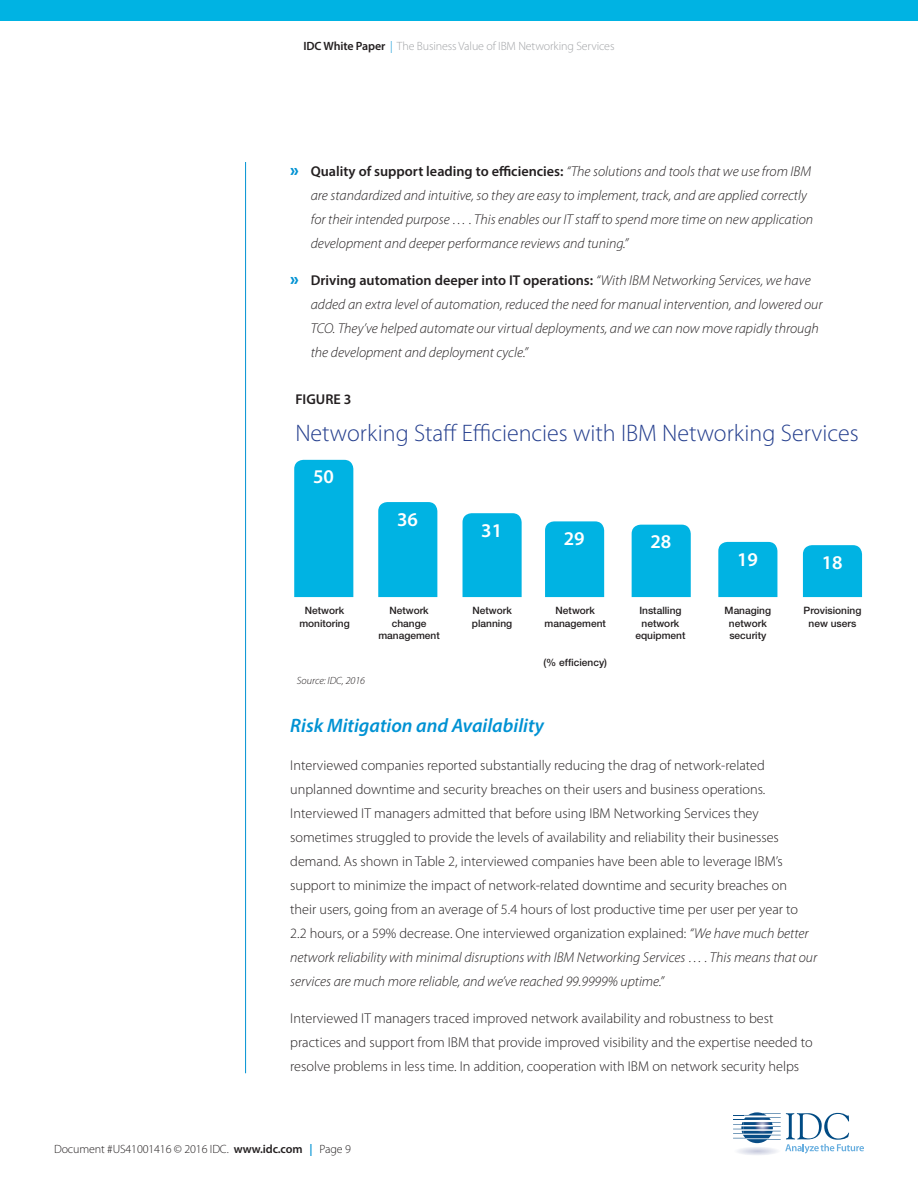
<style>
.page{position:relative;width:918px;height:1188px;background:#fff}
.page>*{position:absolute;margin:0;border:0;box-sizing:border-box;transform-origin:0 0}
.t1{font:300 24px "Myriad Pro";color:#253f8e}
.t2{font:italic 600 19.5px "Myriad Pro";color:#0092d3}
.t3{font:600 19.5px "Myriad Pro";color:#fff}
.t4{font:300 14.25px/24px "Myriad Pro";color:#231f20}
.t5{font:italic 300 14.25px/24px "Myriad Pro";color:#231f20}
.t6{font:600 14.25px "Myriad Pro";color:#231f20}
.t7{font:300 12px "Myriad Pro";letter-spacing:-.01em;color:#a1a3a6}
.t8{font:300 12px "Myriad Pro";letter-spacing:-.01em;color:#231f20}
.t9{font:italic 300 10.5px "Myriad Pro";color:#231f20}
.t10{font:500 10.2px/12.1px "Helvetica Neue";color:#231f20;text-align:center}
.s1{font-weight:600;color:#231f20}
.s2{color:#0092d3}
.s3{font-weight:900;font-style:normal;font-size:18px;color:#0092d3}
.s4{font-weight:600;font-style:normal}
.s5{font-style:italic}
.s6{font-weight:600}
.s7{font-weight:600;color:#0092d3}
</style>
<div class="page">
<svg style="left:733px;top:1113px;width:131px;height:42px"></svg>
<hr style="left:245px;top:162px;width:1px;height:911px;background:#0092d3">
<div style="left:0;top:0;width:918px;height:21px;background:#00b3e3"></div>
<div style="left:545px;top:521px;width:59px;height:76px;background:#00b3e3"></div>
<div style="left:378px;top:502px;width:59px;height:95px;background:#00b3e3"></div>
<div style="left:718px;top:542px;width:59px;height:55px;background:#00b3e3"></div>
<div style="left:294px;top:460px;width:59px;height:137px;background:#00b3e3"></div>
<div style="left:632px;top:525px;width:59px;height:72px;background:#00b3e3"></div>
<div style="left:463px;top:513px;width:59px;height:84px;background:#00b3e3"></div>
<div style="left:803px;top:545px;width:59px;height:52px;background:#00b3e3"></div>
<p class="t7" style="left:304px;top:39px;width:312px"><span class="s1">IDC White Paper</span> <span class="s2">|</span> The Business Value of IBM Networking Services</p>
<p class="t5" style="left:311px;top:159px;width:504px;text-indent:-21px"><span class="s3">»</span> <span class="s4">Quality of support leading to efficiencies:</span> “The solutions and tools that we use from IBM are standardized and intuitive, so they are easy to implement, track, and are applied correctly for their intended purpose … . This enables our IT staff to spend more time on new application development and deeper performance reviews and tuning.”</p>
<p class="t5" style="left:311px;top:268px;width:513px;text-indent:-21px"><span class="s3">»</span> <span class="s4">Driving automation deeper into IT operations:</span> “With IBM Networking Services, we have added an extra level of automation, reduced the need for manual intervention, and lowered our TCO. They’ve helped automate our virtual deployments, and we can now move rapidly through the development and deployment cycle.”</p>
<p class="t6" style="left:295px;top:390px;width:58px">FIGURE 3</p>
<p class="t1" style="left:295px;top:419px;width:565px">Networking Staff Efficiencies with IBM Networking Services</p>
<p class="t3" style="left:313px;top:465px;width:22px">50</p>
<p class="t3" style="left:397px;top:507px;width:22px">36</p>
<p class="t3" style="left:481px;top:518px;width:22px">31</p>
<p class="t3" style="left:564px;top:526px;width:22px">29</p>
<p class="t3" style="left:650px;top:529px;width:22px">28</p>
<p class="t3" style="left:737px;top:547px;width:22px">19</p>
<p class="t10" style="left:299px;top:605px;width:52px">Network monitoring</p>
<p class="t10" style="left:378px;top:605px;width:63px">Network change management</p>
<p class="t10" style="left:472px;top:605px;width:42px;text-align:left">Network planning</p>
<p class="t10" style="left:545px;top:605px;width:63px">Network management</p>
<p class="t10" style="left:635px;top:605px;width:52px">Installing network equipment</p>
<p class="t10" style="left:725px;top:605px;width:48px">Managing network security</p>
<p class="t10" style="left:543px;top:656px;width:65px">(% efficiency)</p>
<p class="t9" style="left:297px;top:674px;width:70px">Source: IDC, 2016</p>
<p class="t3" style="left:822px;top:550px;width:22px">18</p>
<p class="t10" style="left:804px;top:605px;width:59px">Provisioning new users</p>
<p class="t2" style="left:290px;top:713px;width:255px">Risk Mitigation and Availability</p>
<p class="t4" style="left:290px;top:753px;width:528px">Interviewed companies reported substantially reducing the drag of network-related unplanned downtime and security breaches on their users and business operations.<br>Interviewed IT managers admitted that before using IBM Networking Services they sometimes struggled to provide the levels of availability and reliability their businesses demand. As shown in Table 2, interviewed companies have been able to leverage IBM’s support to minimize the impact of network-related downtime and security breaches on<br>their users, going from an average of 5.4 hours of lost productive time per user per year to 2.2 hours, or a 59% decrease. One interviewed organization explained: <span class="s5">“We have much better network reliability with minimal disruptions with IBM Networking Services … . This means that our services are much more reliable, and we’ve reached 99.9999% uptime.”</span></p>
<p class="t4" style="left:290px;top:1006px;width:524px">Interviewed IT managers traced improved network availability and robustness to best practices and support from IBM that provide improved visibility and the expertise needed to resolve problems in less time. In addition, cooperation with IBM on network security helps</p>
<p class="t8" style="left:54px;top:1141px;width:298px">Document #US41001416 © 2016 IDC. <span class="s6">www.idc.com</span> <span class="s7">|</span> Page 9</p>
</div>
